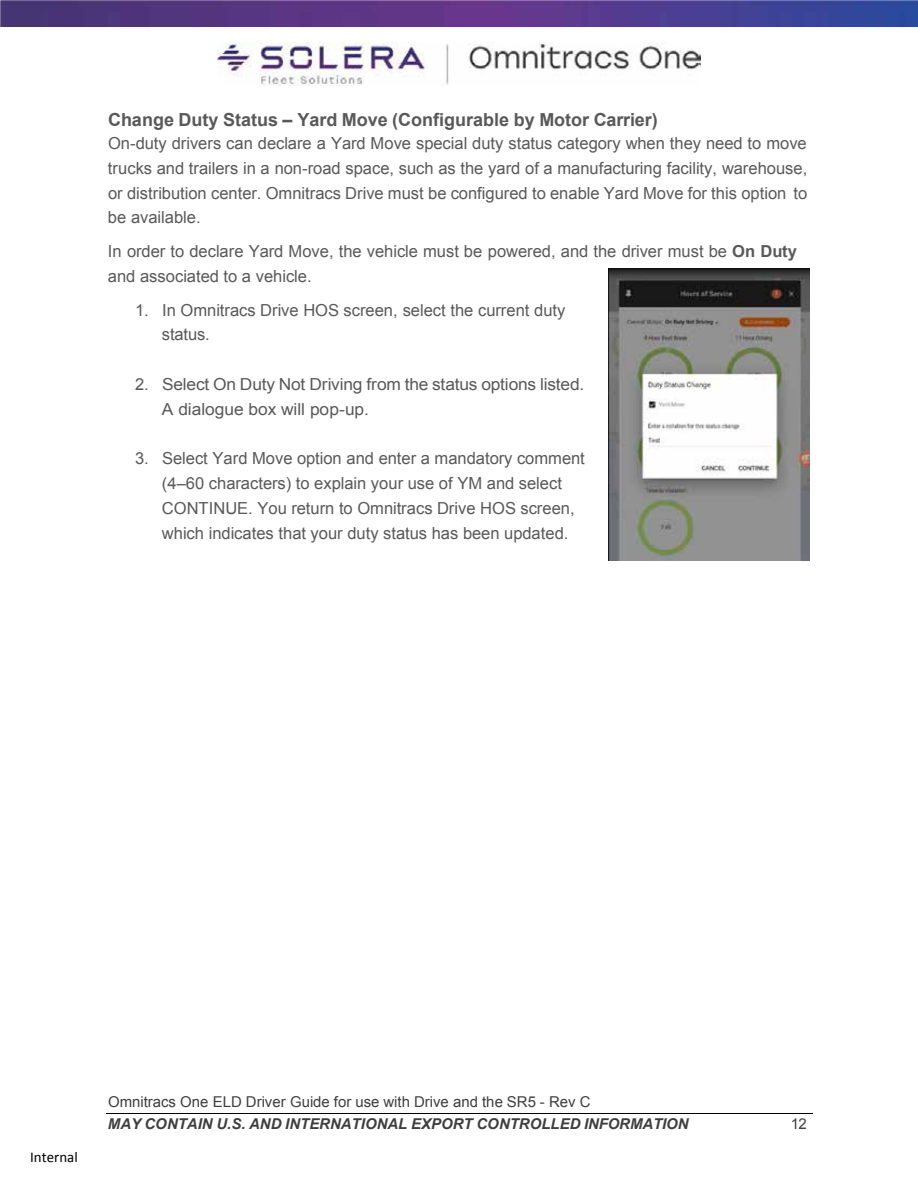
<style>
.page{position:relative;width:918px;height:1188px;background:#fff}
.page>*{position:absolute;margin:0;border:0;box-sizing:border-box;transform-origin:0 0}
.t1{font:700 18px "Arial";color:#595959}
.t2{font:16.5px/24.9px "Arial";color:#595959}
.t3{font:15px "Arial";color:#3e3e3e}
.t4{font:italic 700 15px "Arial";color:#3e3e3e}
.t5{font:15px "Calibri";color:#000}
.s1{font-weight:700}
</style>
<div class="page">
<hr style="left:106px;top:1113px;width:706px;height:1px;background:#000">
<img style="left:0;top:0;width:918px;height:27px">
<img style="left:217px;top:42px;width:483px;height:43px">
<img style="left:609px;top:269px;width:201px;height:291px">
<p class="t1" style="left:108px;top:108px;width:551px">Change Duty Status – Yard Move (Configurable by Motor Carrier)</p>
<p class="t2" style="left:108px;top:131px;width:701px;text-align:justify">On-duty drivers can declare a Yard Move special duty status category when they need to move trucks and trailers in a non-road space, such as the yard of a manufacturing facility, warehouse, or distribution center. Omnitracs Drive must be configured to enable Yard Move for this option to be available.</p>
<p class="t2" style="left:108px;top:239px;width:691px">In order to declare Yard Move, the vehicle must be powered, and the driver must be <span class="s1">On Duty </span>and associated to a vehicle.</p>
<p class="t2" style="left:162px;top:297px;width:405px;text-indent:-27px">1. In Omnitracs Drive HOS screen, select the current duty status.</p>
<p class="t2" style="left:162px;top:372px;width:424px;text-indent:-27px">2. Select On Duty Not Driving from the status options listed.<br>A dialogue box will pop-up.</p>
<p class="t2" style="left:162px;top:446px;width:424px;text-indent:-27px">3. Select Yard Move option and enter a mandatory comment (4–60 characters) to explain your use of YM and select CONTINUE. You return to Omnitracs Drive HOS screen, which indicates that your duty status has been updated.</p>
<p class="t5" style="left:30px;top:1146px;width:49px">Internal</p>
<p class="t3" style="left:108px;top:1092px;width:484px">Omnitracs One ELD Driver Guide for use with Drive and the SR5 - Rev C</p>
<p class="t4" style="left:108px;top:1114px;width:582px">MAY CONTAIN U.S. AND INTERNATIONAL EXPORT CONTROLLED INFORMATION</p>
<p class="t3" style="left:791px;top:1114px;width:18px">12</p>
</div>
